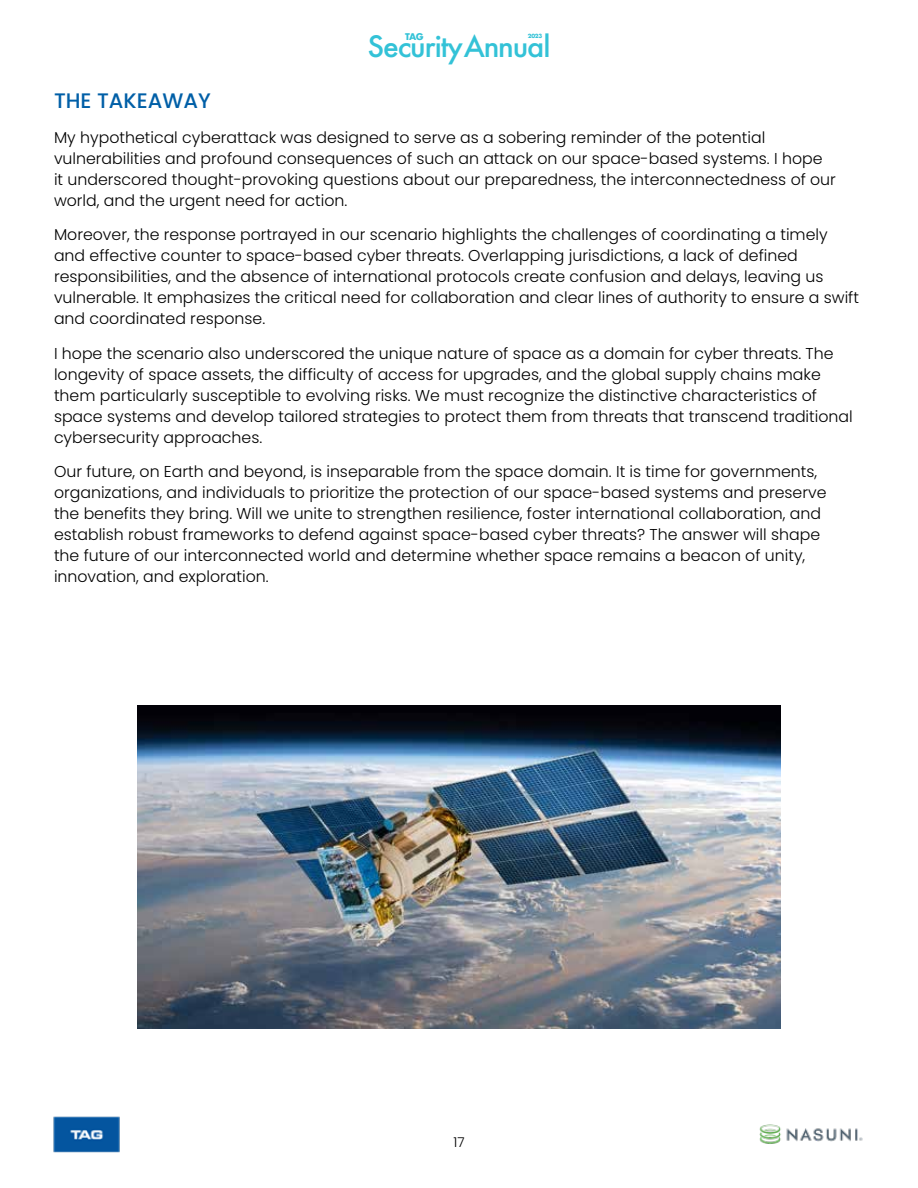
<style>
.page{position:relative;width:918px;height:1188px;background:#fff}
.page>*{position:absolute;margin:0;border:0;box-sizing:border-box;transform-origin:0 0}
.t1{font:500 28.65px "Futura";letter-spacing:-.04em;color:#33c2d7}
.t2{font:500 21px "Poppins";color:#005fa7}
.t3{font:300 15.75px/21px "Poppins";color:#000}
.t4{font:300 13.5px "Poppins";color:#000}
.t5{font:700 9px "Futura";color:#33c2d7}
.t6{font:700 5.55px "Futura";color:#33c2d7}
</style>
<div class="page">
<img style="left:53px;top:1116px;width:67px;height:37px">
<img style="left:759px;top:1124px;width:104px;height:20px">
<img style="left:138px;top:706px;width:642px;height:322px">
<h1 class="t1" style="left:368px;top:27px;width:184px">Security Annual</h1>
<p class="t5" style="left:405px;top:31px;width:20px">TAG</p>
<p class="t6" style="left:528px;top:32px;width:16px">2023</p>
<h2 class="t2" style="left:54px;top:89px;width:158px">THE TAKEAWAY</h2>
<p class="t3" style="left:54px;top:127px;width:784px">My hypothetical cyberattack was designed to serve as a sobering reminder of the potential vulnerabilities and profound consequences of such an attack on our space-based systems. I hope<br>it underscored thought-provoking questions about our preparedness, the interconnectedness of our world, and the urgent need for action.</p>
<p class="t3" style="left:54px;top:225px;width:807px">Moreover, the response portrayed in our scenario highlights the challenges of coordinating a timely and effective counter to space-based cyber threats. Overlapping jurisdictions, a lack of defined responsibilities, and the absence of international protocols create confusion and delays, leaving us vulnerable. It emphasizes the critical need for collaboration and clear lines of authority to ensure a swift and coordinated response.</p>
<p class="t3" style="left:54px;top:343px;width:800px">I hope the scenario also underscored the unique nature of space as a domain for cyber threats. The longevity of space assets, the difficulty of access for upgrades, and the global supply chains make them particularly susceptible to evolving risks. We must recognize the distinctive characteristics of space systems and develop tailored strategies to protect them from threats that transcend traditional cybersecurity approaches.</p>
<p class="t3" style="left:54px;top:461px;width:774px">Our future, on Earth and beyond, is inseparable from the space domain. It is time for governments, organizations, and individuals to prioritize the protection of our space-based systems and preserve the benefits they bring. Will we unite to strengthen resilience, foster international collaboration, and establish robust frameworks to defend against space-based cyber threats? The answer will shape the future of our interconnected world and determine whether space remains a beacon of unity, innovation, and exploration.</p>
<p class="t4" style="left:453px;top:1134px;width:13px">17</p>
</div>
